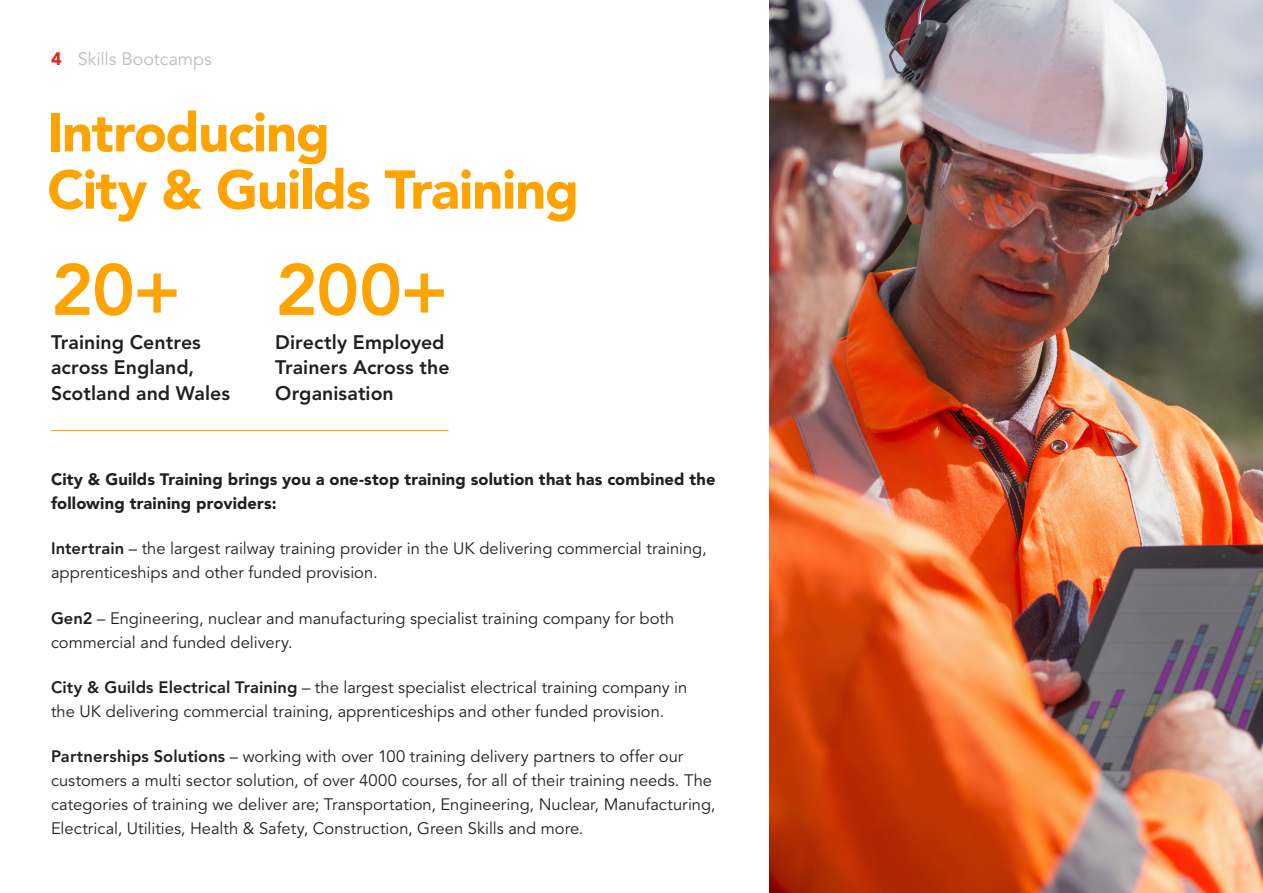
<style>
.page{position:relative;width:1263px;height:893px;background:#fff}
.page>*{position:absolute;margin:0;border:0;box-sizing:border-box;transform-origin:0 0}
.Intro_text{font:800 72px "Avenir LT Pro";color:#ffa300}
.t1{font:900 54px "Avenir LT Pro";letter-spacing:-.02em;color:#ffa300}
.Intro_text-2{font:800 19.5px/25.5px "Avenir LT Pro";color:#231f20}
.t2{font:18px "Avenir LT Pro";letter-spacing:-.005em;color:#bcbdc0}
.Body_Text_span{font:16.5px/24px "Avenir LT Pro";color:#231f20}
.Body_Text_span-2{font:900 16.5px/24px "Avenir LT Pro";letter-spacing:.01em;color:#231f20}
.s1{font-weight:900;color:#e1251b}
.s2{font-weight:800}
</style>
<div class="page">
<hr style="left:51px;top:430px;width:398px;height:1px;background:#ffa300">
<img style="left:770px;top:0;width:493px;height:893px">
<h3 class="t2" style="left:51px;top:48px;width:162px"><span class="s1">4</span> Skills Bootcamps</h3>
<h3 class="t1" style="left:47px;top:100px;width:284px">Introducing</h3>
<h3 class="t1" style="left:47px;top:157px;width:533px">City &amp; Guilds Training</h3>
<p class="Intro_text" style="left:51px;top:247px;width:132px">20+</p>
<p class="Intro_text-2" style="left:51px;top:329px;width:181px">Training Centres across England,<br>Scotland and Wales</p>
<p class="Intro_text" style="left:275px;top:247px;width:174px">200+</p>
<p class="Intro_text-2" style="left:275px;top:329px;width:176px">Directly Employed<br>Trainers Across the<br>Organisation</p>
<p class="Body_Text_span-2" style="left:51px;top:467px;width:666px">City &amp; Guilds Training brings you a one-stop training solution that has combined the following training providers:</p>
<p class="Body_Text_span" style="left:51px;top:537px;width:657px"><span class="s2">Intertrain</span> – the largest railway training provider in the UK delivering commercial training, apprenticeships and other funded provision.</p>
<p class="Body_Text_span" style="left:51px;top:606px;width:625px"><span class="s2">Gen2</span> – Engineering, nuclear and manufacturing specialist training company for both commercial and funded delivery.</p>
<p class="Body_Text_span" style="left:51px;top:675px;width:638px"><span class="s2">City &amp; Guilds Electrical Training</span> – the largest specialist electrical training company in the UK delivering commercial training, apprenticeships and other funded provision.</p>
<p class="Body_Text_span" style="left:51px;top:745px;width:666px"><span class="s2">Partnerships Solutions</span> – working with over 100 training delivery partners to offer our customers a multi sector solution, of over 4000 courses, for all of their training needs. The categories of training we deliver are; Transportation, Engineering, Nuclear, Manufacturing, Electrical, Utilities, Health &amp; Safety, Construction, Green Skills and more.</p>
</div>
